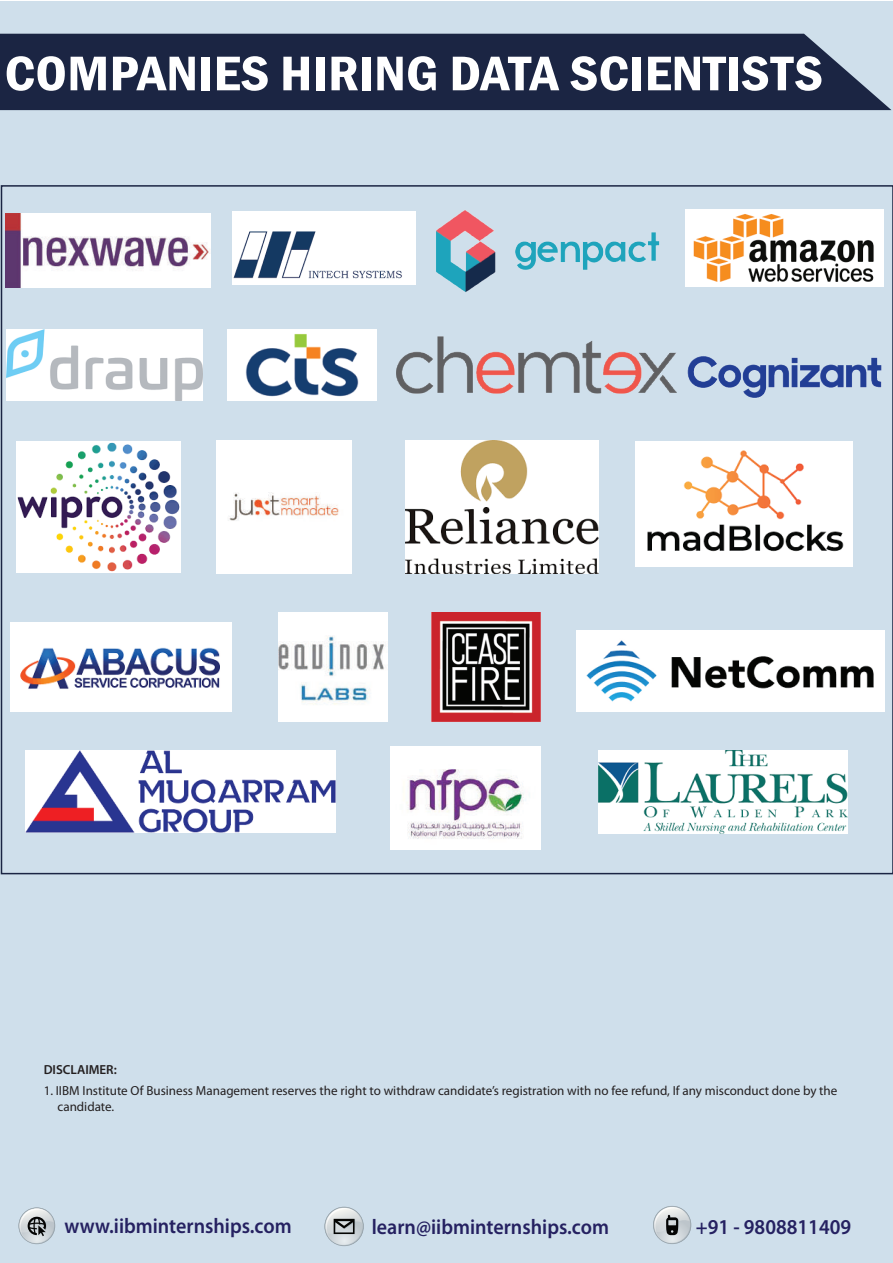
<style>
.page{position:relative;width:893px;height:1263px;background:#fff}
.page>*{position:absolute;margin:0;border:0;box-sizing:border-box;transform-origin:0 0}
.t1{font:600 condensed 50.4px "Franklin Gothic";color:#fff;scale:1.12 1}
.t2{font:600 21.3px "Myriad Pro";color:#252161;scale:.94 1}
.t3{font:13.2px/15.8px "Myriad Pro";color:#231f20}
.t4{font:600 13.2px "Myriad Pro";color:#231f20}
</style>
<div class="page">
<div style="left:0;top:1px;width:893px;height:1262px;background:#cfdfeb"></div>
<div style="left:0;top:34px;width:891px;height:76px;background:#1b2543"></div>
<img style="left:5px;top:214px;width:205px;height:74px">
<img style="left:232px;top:212px;width:184px;height:72px">
<img style="left:279px;top:613px;width:108px;height:108px">
<img style="left:436px;top:210px;width:224px;height:82px">
<img style="left:685px;top:209px;width:199px;height:60px">
<img style="left:7px;top:330px;width:196px;height:70px">
<img style="left:227px;top:330px;width:149px;height:70px">
<img style="left:397px;top:336px;width:279px;height:58px">
<img style="left:431px;top:613px;width:109px;height:108px">
<img style="left:216px;top:440px;width:135px;height:133px">
<img style="left:676px;top:269px;width:217px;height:216px">
<svg style="left:653px;top:1206px;width:38px;height:38px"></svg>
<svg style="left:18px;top:1207px;width:37px;height:37px"></svg>
<img style="left:405px;top:440px;width:193px;height:133px">
<img style="left:10px;top:623px;width:222px;height:88px">
<img style="left:636px;top:441px;width:217px;height:126px">
<img style="left:17px;top:441px;width:163px;height:131px">
<img style="left:576px;top:630px;width:308px;height:81px">
<img style="left:25px;top:751px;width:310px;height:81px">
<img style="left:390px;top:746px;width:150px;height:104px">
<img style="left:598px;top:750px;width:249px;height:83px">
<svg style="left:324px;top:1207px;width:40px;height:39px"></svg>
<h1 class="t1" style="left:4px;top:40px;width:732px">COMPANIES HIRING DATA SCIENTISTS</h1>
<p class="t4" style="left:44px;top:1061px;width:75px">DISCLAIMER:</p>
<p class="t3" style="left:58px;top:1082px;width:781px;text-indent:-14px">1. IIBM Institute Of Business Management reserves the right to withdraw candidate’s registration with no fee refund, If any misconduct done by the candidate.</p>
<h2 class="t2" style="left:64px;top:1212px;width:243px">www.iibminternships.com</h2>
<h2 class="t2" style="left:696px;top:1213px;width:167px">+91 - 9808811409</h2>
<h2 class="t2" style="left:372px;top:1213px;width:254px">learn@iibminternships.com</h2>
</div>
